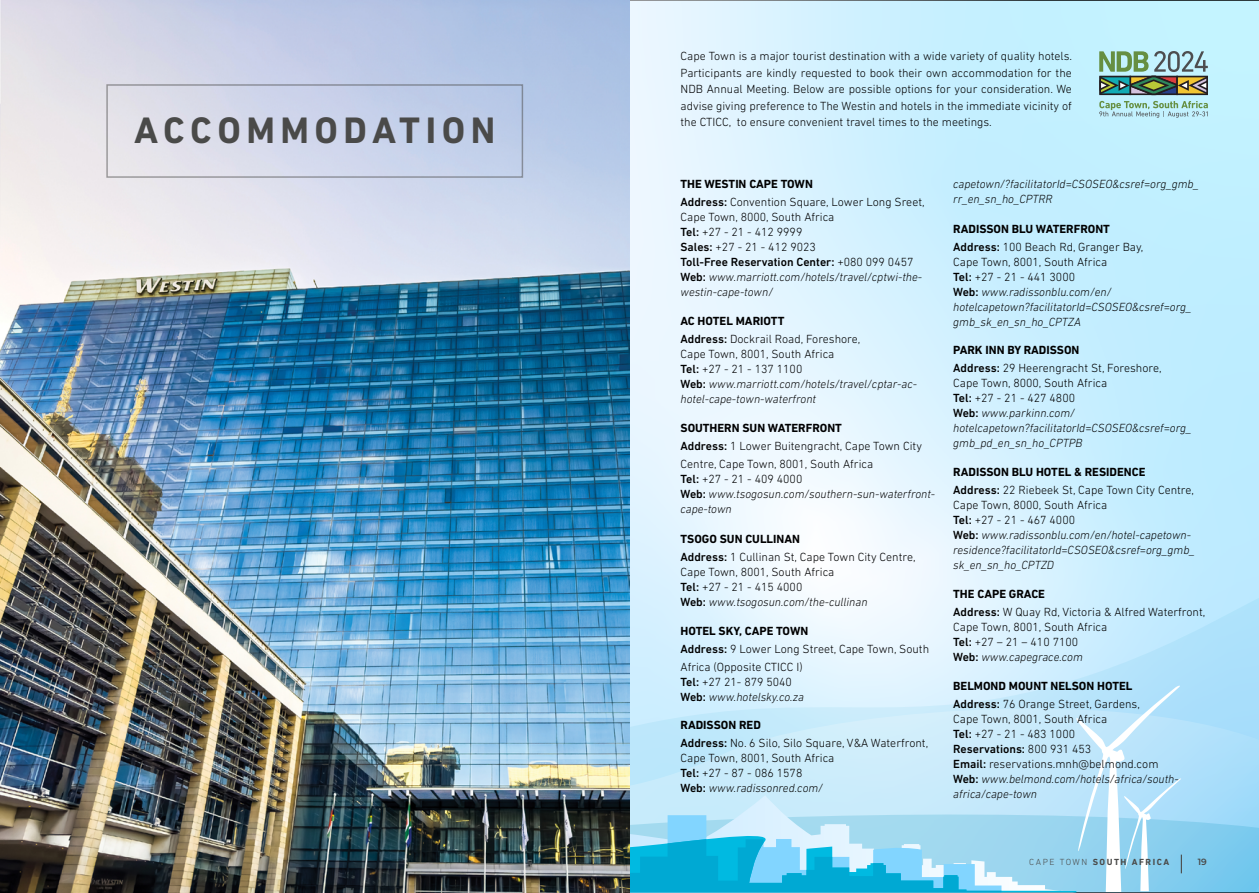
<style>
.page{position:relative;width:1259px;height:893px;background:#fff}
.page>*{position:absolute;margin:0;border:0;box-sizing:border-box;transform-origin:0 0}
.t1{font:700 37.5px "DIN Next LT Pro";letter-spacing:.145em;color:#4a4a49}
.t2{font:300 12px/15px "DIN Next LT Pro";color:#000}
.t3{font:italic 300 12px/15px "DIN Next LT Pro";color:#000}
.t4{font:700 12px/18px "DIN Next LT Pro";color:#000}
.t5{font:700 9px "DIN Next LT Pro";letter-spacing:.17em;color:#4a4a49}
.t6{font:600 9px "Montserrat";color:#4a4a49}
.s1{font-weight:700}
.s2{font-weight:500}
.s3{font-style:italic}
.s4{font-style:normal}
.s5{font-weight:500;font-style:normal}
.s6{font-weight:300}
</style>
<div class="page">
<svg style="left:629px;top:0;width:630px;height:562px;background:#d3f1fe"></svg>
<svg style="left:629px;top:562px;width:630px;height:121px;background:#d7f0fe"></svg>
<svg style="left:629px;top:683px;width:630px;height:210px;background:#bce5fa"></svg>
<svg style="left:1182px;top:803px;width:77px;height:89px;background:#83cdf0"></svg>
<svg style="left:629px;top:709px;width:447px;height:88px;background:#c8eafb"></svg>
<svg style="left:629px;top:744px;width:372px;height:53px;background:#c8eafa"></svg>
<svg style="left:1001px;top:797px;width:75px;height:95px;background:#a3daf1"></svg>
<svg style="left:629px;top:797px;width:372px;height:95px;background:#7cd0ec"></svg>
<svg style="left:1076px;top:685px;width:106px;height:207px;background:#b5e1f7"></svg>
<img style="left:0;top:0;width:629px;height:893px">
<svg style="left:1099px;top:101px;width:108px;height:17px;background:#a9d4d0"></svg>
<svg style="left:1099px;top:51px;width:109px;height:44px;background:#7f9b88"></svg>
<h1 class="t1" style="left:134px;top:108px;width:362px">ACCOMMODATION</h1>
<p class="t2" style="left:680px;top:48px;width:393px;line-height:16.5px;text-align:justify">Cape Town is a major tourist destination with a wide variety of quality hotels.<br>Participants are kindly requested to book their own accommodation for the NDB Annual Meeting. Below are possible options for your consideration. We advise giving preference to The Westin and hotels in the immediate vicinity of the CTICC, to ensure convenient travel times to the meetings.</p>
<p class="t2" style="left:680px;top:175px;width:246px;line-height:18px"><span class="s1">THE WESTIN CAPE TOWN<br></span><span class="s2">Address:</span> Convention Square, Lower Long Sreet,</p>
<p class="t2" style="left:680px;top:209px;width:243px">Cape Town, 8000, South Africa<br><span class="s2">Tel:</span> +27 - 21 - 412 9999<br><span class="s2">Sales:</span> +27 - 21 - 412 9023<br><span class="s2">Toll-Free Reservation Center:</span> +080 099 0457<br><span class="s2">Web:</span> <span class="s3">www.marriott.com/hotels/travel/cptwi-the&shy;westin-cape-town/</span></p>
<p class="t2" style="left:680px;top:312px;width:181px;line-height:18px"><span class="s1">AC HOTEL MARIOTT<br></span><span class="s2">Address:</span> Dockrail Road, Foreshore,</p>
<p class="t3" style="left:680px;top:346px;width:238px"><span class="s4">Cape Town, 8001, South Africa<br></span><span class="s5">Tel:</span> <span class="s4">+27 - 21 - 137 1100<br></span><span class="s5">Web:</span> www.marriott.com/hotels/travel/cptar-ac&shy;hotel-cape-town-waterfront</p>
<p class="t2" style="left:680px;top:419px;width:243px;line-height:18px"><span class="s1">SOUTHERN SUN WATERFRONT<br></span><span class="s2">Address:</span> 1 Lower Buitengracht, Cape Town City<br>Centre, Cape Town, 8001, South Africa</p>
<p class="t3" style="left:680px;top:472px;width:256px"><span class="s5">Tel:</span> <span class="s4">+27 - 21 - 409 4000<br></span><span class="s5">Web:</span> www.tsogosun.com/southern-sun-waterfront&shy;cape-town</p>
<p class="t2" style="left:680px;top:529px;width:237px;line-height:18px"><span class="s1">TSOGO SUN CULLINAN<br></span><span class="s2">Address:</span> 1 Cullinan St, Cape Town City Centre,</p>
<p class="t2" style="left:680px;top:564px;width:189px">Cape Town, 8001, South Africa<br><span class="s2">Tel:</span> +27 - 21 - 415 4000<br><span class="s2">Web:</span> <span class="s3">www.tsogosun.com/the-cullinan</span></p>
<p class="t2" style="left:680px;top:621px;width:250px;line-height:18px"><span class="s1">HOTEL SKY, CAPE TOWN<br></span><span class="s2">Address:</span> 9 Lower Long Street, Cape Town, South<br>Africa (Opposite CTICC I)</p>
<p class="t3" style="left:680px;top:674px;width:125px"><span class="s5">Tel:</span> <span class="s4">+27 21- 879 5040<br></span><span class="s5">Web:</span> www.hotelsky.co.za</p>
<p class="t2" style="left:680px;top:716px;width:249px;line-height:18px"><span class="s1">RADISSON RED<br></span><span class="s2">Address:</span> No. 6 Silo, Silo Square, V&amp;A Waterfront,</p>
<p class="t2" style="left:680px;top:751px;width:155px">Cape Town, 8001, South Africa<br><span class="s2">Tel:</span> +27 - 87 - 086 1578<br><span class="s2">Web:</span> <span class="s3">www.radissonred.com/</span></p>
<p class="t3" style="left:953px;top:176px;width:247px">capetown/?facilitatorId=CSOSEO&amp;csref=org_gmb_ rr_en_sn_ho_CPTRR</p>
<p class="t2" style="left:953px;top:219px;width:192px;line-height:18px"><span class="s1">RADISSON BLU WATERFRONT<br></span><span class="s2">Address:</span> 100 Beach Rd, Granger Bay,</p>
<p class="t3" style="left:953px;top:254px;width:240px"><span class="s4">Cape Town, 8001, South Africa<br></span><span class="s5">Tel:</span> <span class="s4">+27 - 21 - 441 3000<br></span><span class="s5">Web:</span> www.radissonblu.com/en/ hotelcapetown?facilitatorId=CSOSEO&amp;csref=org_ gmb_sk_en_sn_ho_CPTZA</p>
<p class="t2" style="left:953px;top:341px;width:210px;line-height:18px"><span class="s1">PARK INN BY RADISSON<br></span><span class="s2">Address:</span> 29 Heerengracht St, Foreshore,</p>
<p class="t3" style="left:953px;top:376px;width:240px"><span class="s4">Cape Town, 8000, South Africa<br></span><span class="s5">Tel:</span> <span class="s4">+27 - 21 - 427 4800<br></span><span class="s5">Web:</span> www.parkinn.com/ hotelcapetown?facilitatorId=CSOSEO&amp;csref=org_ gmb_pd_en_sn_ho_CPTPB</p>
<p class="t2" style="left:953px;top:463px;width:242px;line-height:18px"><span class="s1">RADISSON BLU HOTEL &amp; RESIDENCE<br></span><span class="s2">Address:</span> 22 Riebeek St, Cape Town City Centre,</p>
<p class="t3" style="left:953px;top:497px;width:243px"><span class="s4">Cape Town, 8000, South Africa<br></span><span class="s5">Tel:</span> <span class="s4">+27 - 21 - 467 4000<br></span><span class="s5">Web:</span> www.radissonblu.com/en/hotel-capetown&shy;residence?facilitatorId=CSOSEO&amp;csref=org_gmb_ sk_en_sn_ho_CPTZD</p>
<p class="t2" style="left:953px;top:585px;width:254px;line-height:18px"><span class="s1">THE CAPE GRACE<br></span><span class="s2">Address:</span> W Quay Rd, Victoria &amp; Alfred Waterfront,</p>
<p class="t2" style="left:953px;top:619px;width:155px">Cape Town, 8001, South Africa<br><span class="s2">Tel:</span> +27 – 21 – 410 7100<br><span class="s2">Web:</span> <span class="s3">www.capegrace.com</span></p>
<p class="t4" style="left:953px;top:677px;width:188px">BELMOND MOUNT NELSON HOTEL<br><span class="s2">Address:</span> <span class="s6">76 Orange Street, Gardens,</span></p>
<p class="t2" style="left:953px;top:711px;width:227px">Cape Town, 8001, South Africa<br><span class="s2">Tel:</span> +27 - 21 - 483 1000<br><span class="s2">Reservations:</span> 800 931 453<br><span class="s2">Email:</span> reservations.mnh@belmond.com<br><span class="s2">Web:</span> <span class="s3">www.belmond.com/hotels/africa/south&shy;africa/cape-town</span></p>
<p class="t5" style="left:1029px;top:857px;width:142px"><span class="s6">CAPE TOWN</span> SOUTH AFRICA</p>
<p class="t6" style="left:1197px;top:855px;width:11px">19</p>
</div>
